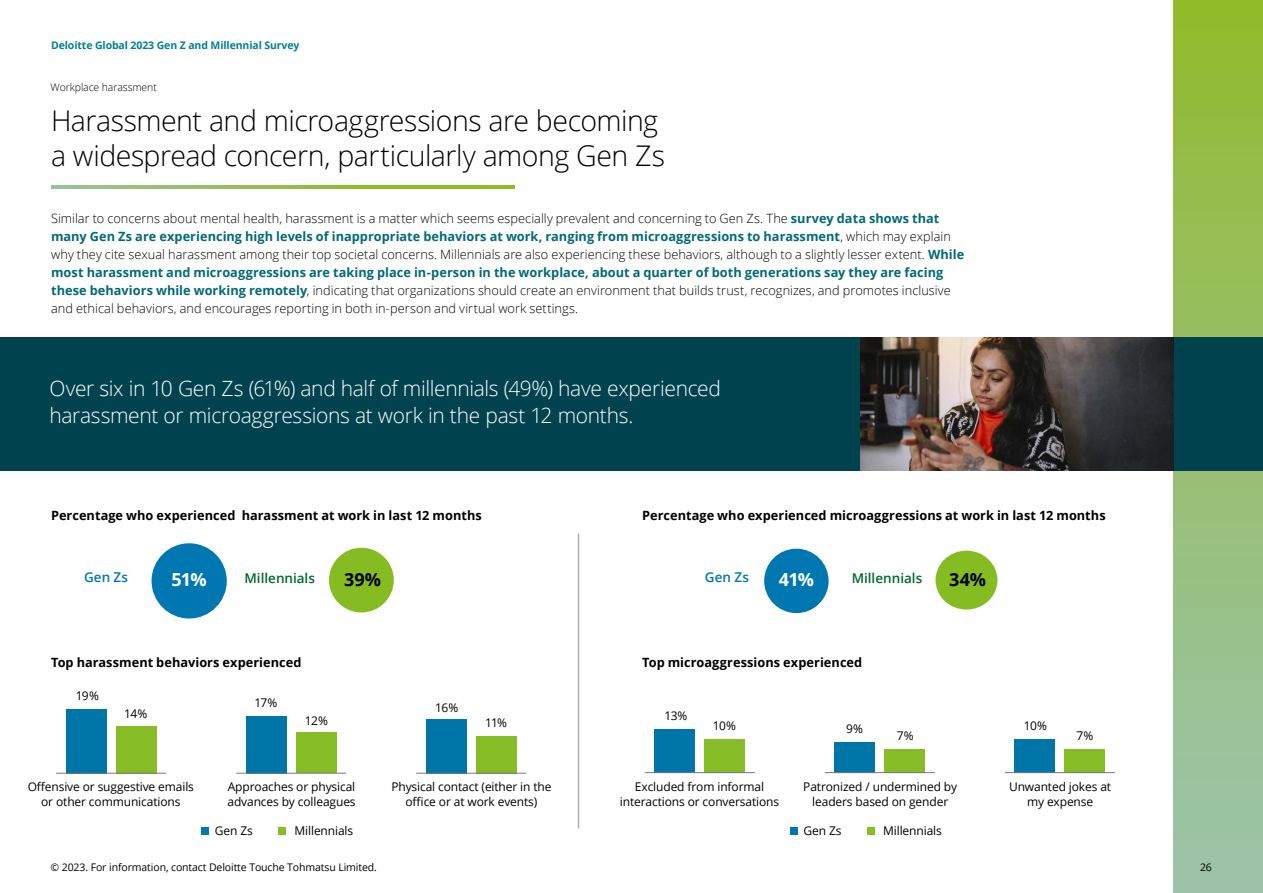
<style>
.page{position:relative;width:1263px;height:893px;background:#fff}
.page>*{position:absolute;margin:0;border:0;box-sizing:border-box;transform-origin:0 0}
.t1{font:300 28.5px/34.5px "Open Sans";letter-spacing:-.02em;color:#000}
.t2{font:300 21px/27px "Open Sans";letter-spacing:-.015em;color:#fff}
.t3{font:700 18px "Open Sans";color:#fff}
.t4{font:700 18px "Open Sans";color:#000}
.t5{font:600 13.5px "Open Sans";color:#006830}
.t6{font:600 13.5px "Open Sans";letter-spacing:.005em;color:#0077b0}
.t7{font:300 12.75px/18px "Open Sans";letter-spacing:.005em;color:#000}
.t8{font:700 12.75px "Open Sans";letter-spacing:.005em;color:#000}
.t9{font:12px/15px "Open Sans";letter-spacing:-.01em;color:#000;text-align:center}
.t10{font:10.5px "Open Sans";letter-spacing:-.01em;color:#000}
.t11{font:700 10.5px "Open Sans";letter-spacing:-.01em;color:#008190}
.t12{font:300 10.5px "Open Sans";letter-spacing:-.01em;color:#000}
.s1{font-weight:700;color:#006a77}
</style>
<div class="page">
<svg style="left:1173px;top:0;width:90px;height:893px;background:#97bf6f"></svg>
<svg style="left:51px;top:185px;width:464px;height:3px"></svg>
<hr style="left:578px;top:534px;width:1px;height:294px;background:#adadad">
<div style="left:0;top:337px;width:1263px;height:134px;background:#00434f"></div>
<img style="left:860px;top:337px;width:313px;height:134px">
<div style="left:152px;top:543px;width:75px;height:75px;background:#0077b0;border-radius:50%"></div>
<div style="left:329px;top:548px;width:65px;height:64px;background:#85bc22;border-radius:50%"></div>
<div style="left:764px;top:549px;width:65px;height:64px;background:#0077b0;border-radius:50%"></div>
<div style="left:935px;top:551px;width:62px;height:59px;background:#85bc22;border-radius:50%"></div>
<div style="left:66px;top:709px;width:40px;height:64px;background:#0076a8"></div>
<div style="left:116px;top:726px;width:40px;height:47px;background:#86bc25"></div>
<hr style="left:56px;top:773px;width:110px;height:1px;background:#75787b">
<div style="left:246px;top:716px;width:40px;height:57px;background:#0076a8"></div>
<div style="left:296px;top:733px;width:40px;height:40px;background:#86bc25"></div>
<hr style="left:236px;top:773px;width:110px;height:1px;background:#75787b">
<div style="left:426px;top:719px;width:40px;height:54px;background:#0076a8"></div>
<div style="left:476px;top:736px;width:40px;height:37px;background:#86bc25"></div>
<hr style="left:416px;top:773px;width:110px;height:1px;background:#75787b">
<div style="left:201px;top:827px;width:8px;height:8px;background:#0076b3"></div>
<div style="left:279px;top:827px;width:7px;height:8px;background:#87bd26"></div>
<div style="left:655px;top:729px;width:40px;height:44px;background:#0076a8"></div>
<div style="left:705px;top:739px;width:40px;height:34px;background:#86bc25"></div>
<hr style="left:645px;top:772px;width:110px;height:1px;background:#75787b">
<div style="left:835px;top:742px;width:40px;height:31px;background:#0076a8"></div>
<div style="left:885px;top:749px;width:40px;height:24px;background:#86bc25"></div>
<hr style="left:825px;top:772px;width:110px;height:1px;background:#75787b">
<div style="left:1015px;top:739px;width:40px;height:34px;background:#0076a8"></div>
<div style="left:1065px;top:749px;width:40px;height:24px;background:#86bc25"></div>
<hr style="left:1005px;top:772px;width:110px;height:1px;background:#75787b">
<div style="left:790px;top:827px;width:8px;height:8px;background:#0076b3"></div>
<div style="left:867px;top:827px;width:8px;height:8px;background:#87bd26"></div>
<p class="t11" style="left:51px;top:37px;width:250px">Deloitte Global 2023 Gen Z and Millennial Survey</p>
<p class="t12" style="left:51px;top:80px;width:108px">Workplace harassment</p>
<h1 class="t1" style="left:51px;top:103px;width:615px">Harassment and microaggressions are becoming a widespread concern, particularly among Gen Zs</h1>
<p class="t7" style="left:51px;top:209px;width:915px">Similar to concerns about mental health, harassment is a matter which seems especially prevalent and concerning to Gen Zs. The <span class="s1">survey data shows that many Gen Zs are experiencing high levels of inappropriate behaviors at work, ranging from microaggressions to harassment</span>, which may explain why they cite sexual harassment among their top societal concerns. Millennials are also experiencing these behaviors, although to a slightly lesser extent. <span class="s1">While most harassment and microaggressions are taking place in-person in the workplace, about a quarter of both generations say they are facing these behaviors while working remotely</span>, indicating that organizations should create an environment that builds trust, recognizes, and promotes inclusive and ethical behaviors, and encourages reporting in both in-person and virtual work settings.</p>
<h2 class="t2" style="left:49px;top:374px;width:673px">Over six in 10 Gen Zs (61%) and half of millennials (49%) have experienced harassment or microaggressions at work in the past 12 months.</h2>
<p class="t8" style="left:51px;top:506px;width:432px">Percentage who experienced harassment at work in last 12 months</p>
<p class="t8" style="left:642px;top:506px;width:465px">Percentage who experienced microaggressions at work in last 12 months</p>
<p class="t6" style="left:84px;top:568px;width:46px">Gen Zs</p>
<h3 class="t3" style="left:171px;top:567px;width:37px">51%</h3>
<p class="t5" style="left:244px;top:569px;width:72px">Millennials</p>
<h3 class="t4" style="left:344px;top:567px;width:39px">39%</h3>
<p class="t6" style="left:705px;top:568px;width:46px">Gen Zs</p>
<h3 class="t3" style="left:779px;top:567px;width:37px">41%</h3>
<p class="t5" style="left:852px;top:569px;width:72px">Millennials</p>
<h3 class="t4" style="left:949px;top:567px;width:38px">34%</h3>
<p class="t8" style="left:51px;top:654px;width:252px">Top harassment behaviors experienced</p>
<p class="t9" style="left:76px;top:688px;width:25px">19%</p>
<p class="t9" style="left:254px;top:695px;width:25px">17%</p>
<p class="t9" style="left:124px;top:705px;width:25px">14%</p>
<p class="t9" style="left:305px;top:713px;width:24px">12%</p>
<p class="t9" style="left:435px;top:699px;width:25px">16%</p>
<p class="t9" style="left:485px;top:715px;width:24px">11%</p>
<p class="t8" style="left:642px;top:654px;width:222px">Top microaggressions experienced</p>
<p class="t9" style="left:664px;top:708px;width:24px">13%</p>
<p class="t9" style="left:713px;top:718px;width:25px">10%</p>
<p class="t9" style="left:846px;top:721px;width:18px">9%</p>
<p class="t9" style="left:897px;top:727px;width:18px">7%</p>
<p class="t9" style="left:1024px;top:718px;width:25px">10%</p>
<p class="t9" style="left:1076px;top:728px;width:18px">7%</p>
<p class="t9" style="left:28px;top:779px;width:168px">Offensive or suggestive emails or other communications</p>
<p class="t9" style="left:227px;top:779px;width:130px;text-align:left">Approaches or physical advances by colleagues</p>
<p class="t9" style="left:391px;top:779px;width:162px">Physical contact (either in the office or at work events)</p>
<p class="t9" style="left:215px;top:823px;width:39px">Gen Zs</p>
<p class="t9" style="left:295px;top:823px;width:60px">Millennials</p>
<p class="t9" style="left:620px;top:779px;width:161px">Excluded from informal interactions or conversations</p>
<p class="t9" style="left:803px;top:779px;width:155px">Patronized / undermined by leaders based on gender</p>
<p class="t9" style="left:1009px;top:779px;width:104px">Unwanted jokes at my expense</p>
<p class="t9" style="left:804px;top:823px;width:39px">Gen Zs</p>
<p class="t9" style="left:883px;top:823px;width:60px">Millennials</p>
<p class="t10" style="left:51px;top:860px;width:328px">© 2023. For information, contact Deloitte Touche Tohmatsu Limited.</p>
<p class="t10" style="left:1200px;top:860px;width:13px">26</p>
</div>
